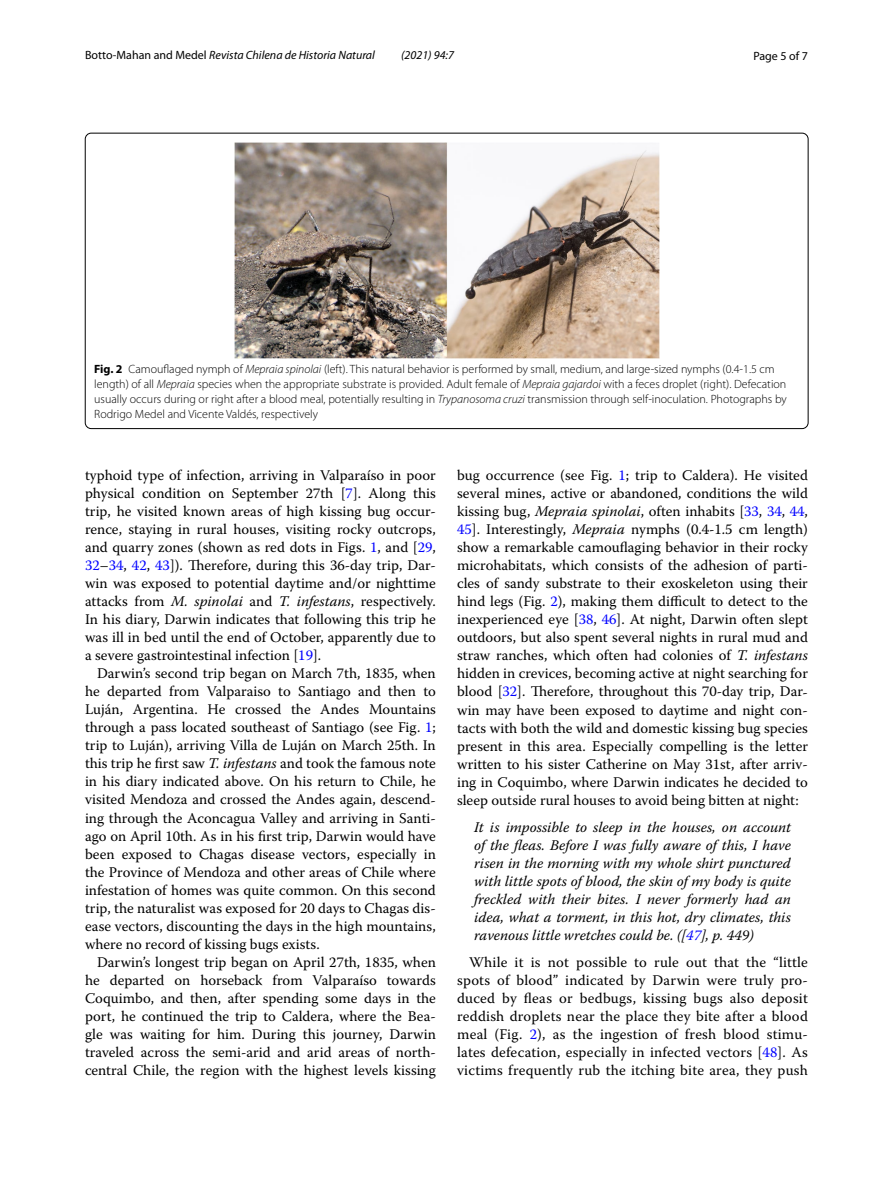
<style>
.page{position:relative;width:893px;height:1187px;background:#fff}
.page>*{position:absolute;margin:0;border:0;box-sizing:border-box;transform-origin:0 0}
.t1{font:14.7px/18px "Warnock Pro";color:#000;text-align:justify}
.t2{font:italic 14.7px/18px "Warnock Pro";color:#000;text-align:justify}
.t3{font:300 12px/15px "Myriad Pro";color:#000}
.t4{font:italic 12px "Myriad Pro";color:#000}
.t5{font:12px "Myriad Pro";color:#000}
.s1{font-style:normal}
.s2{font-weight:700}
.s3{font-style:italic}
.s4{color:#00f}
</style>
<div class="page">
<img style="left:234px;top:142px;width:425px;height:216px">
<p class="t4" style="left:85px;top:48px;width:291px"><span class="s1">Botto‑Mahan and Medel</span> Revista Chilena de Historia Natural</p>
<p class="t4" style="left:401px;top:48px;width:54px">(2021) 94:7</p>
<p class="t5" style="left:753px;top:48px;width:56px">Page 5 of 7</p>
<p class="t3" style="left:94px;top:362px;width:694px"><span class="s2">Fig. 2</span> Camouflaged nymph of <span class="s3">Mepraia spinolai</span> (left). This natural behavior is performed by small, medium, and large-sized nymphs (0.4-1.5 cm length) of all <span class="s3">Mepraia</span> species when the appropriate substrate is provided. Adult female of <span class="s3">Mepraia gajardoi</span> with a feces droplet (right). Defecation usually occurs during or right after a blood meal, potentially resulting in <span class="s3">Trypanosoma cruzi</span> transmission through self-inoculation. Photographs by Rodrigo Medel and Vicente Valdés, respectively</p>
<p class="t1" style="left:85px;top:466px;width:352px">typhoid type of infection, arriving in Valparaíso in poor physical condition on September 27th [<span class="s4">7</span>]. Along this trip, he visited known areas of high kissing bug occur&shy;rence, staying in rural houses, visiting rocky outcrops, and quarry zones (shown as red dots in Figs. <span class="s4">1</span>, and [<span class="s4">29</span>, <span class="s4">32</span>–<span class="s4">34</span>, <span class="s4">42</span>, <span class="s4">43</span>]). Therefore, during this 36-day trip, Dar&shy;win was exposed to potential daytime and/or nighttime attacks from <span class="s3">M. spinolai</span> and <span class="s3">T. infestans</span>, respectively.<br>In his diary, Darwin indicates that following this trip he was ill in bed until the end of October, apparently due to a severe gastrointestinal infection [<span class="s4">19</span>].</p>
<p class="t1" style="left:85px;top:664px;width:352px;text-indent:12px">Darwin’s second trip began on March 7th, 1835, when he departed from Valparaiso to Santiago and then to Luján, Argentina. He crossed the Andes Mountains through a pass located southeast of Santiago (see Fig. <span class="s4">1</span>; trip to Luján), arriving Villa de Luján on March 25th. In this trip he first saw <span class="s3">T. infestans</span> and took the famous note in his diary indicated above. On his return to Chile, he visited Mendoza and crossed the Andes again, descend&shy;ing through the Aconcagua Valley and arriving in Santi&shy;ago on April 10th. As in his first trip, Darwin would have been exposed to Chagas disease vectors, especially in the Province of Mendoza and other areas of Chile where infestation of homes was quite common. On this second trip, the naturalist was exposed for 20 days to Chagas dis&shy;ease vectors, discounting the days in the high mountains, where no record of kissing bugs exists.</p>
<p class="t1" style="left:85px;top:952px;width:352px;text-indent:12px">Darwin’s longest trip began on April 27th, 1835, when he departed on horseback from Valparaíso towards Coquimbo, and then, after spending some days in the port, he continued the trip to Caldera, where the Bea&shy;gle was waiting for him. During this journey, Darwin traveled across the semi-arid and arid areas of north&shy;central Chile, the region with the highest levels kissing</p>
<p class="t1" style="left:457px;top:466px;width:352px">bug occurrence (see Fig. <span class="s4">1</span>; trip to Caldera). He visited several mines, active or abandoned, conditions the wild kissing bug, <span class="s3">Mepraia spinolai</span>, often inhabits [<span class="s4">33</span>, <span class="s4">34</span>, <span class="s4">44</span>, <span class="s4">45</span>]. Interestingly, <span class="s3">Mepraia</span> nymphs (0.4-1.5 cm length) show a remarkable camouflaging behavior in their rocky microhabitats, which consists of the adhesion of parti&shy;cles of sandy substrate to their exoskeleton using their hind legs (Fig. <span class="s4">2</span>), making them difficult to detect to the inexperienced eye [<span class="s4">38</span>, <span class="s4">46</span>]. At night, Darwin often slept outdoors, but also spent several nights in rural mud and straw ranches, which often had colonies of <span class="s3">T. infestans </span>hidden in crevices, becoming active at night searching for blood [<span class="s4">32</span>]. Therefore, throughout this 70-day trip, Dar&shy;win may have been exposed to daytime and night con&shy;tacts with both the wild and domestic kissing bug species present in this area. Especially compelling is the letter written to his sister Catherine on May 31st, after arriv&shy;ing in Coquimbo, where Darwin indicates he decided to sleep outside rural houses to avoid being bitten at night:</p>
<p class="t2" style="left:474px;top:817px;width:318px">It is impossible to sleep in the houses, on account of the fleas. Before I was fully aware of this, I have risen in the morning with my whole shirt punctured with little spots of blood, the skin of my body is quite freckled with their bites. I never formerly had an idea, what a torment, in this hot, dry climates, this ravenous little wretches could be. ([<span class="s4">47</span>], p. 449)</p>
<p class="t1" style="left:457px;top:953px;width:352px;text-indent:12px">While it is not possible to rule out that the “little spots of blood” indicated by Darwin were truly pro&shy;duced by fleas or bedbugs, kissing bugs also deposit reddish droplets near the place they bite after a blood meal (Fig. <span class="s4">2</span>), as the ingestion of fresh blood stimu&shy;lates defecation, especially in infected vectors [<span class="s4">48</span>]. As victims frequently rub the itching bite area, they push</p>
</div>
